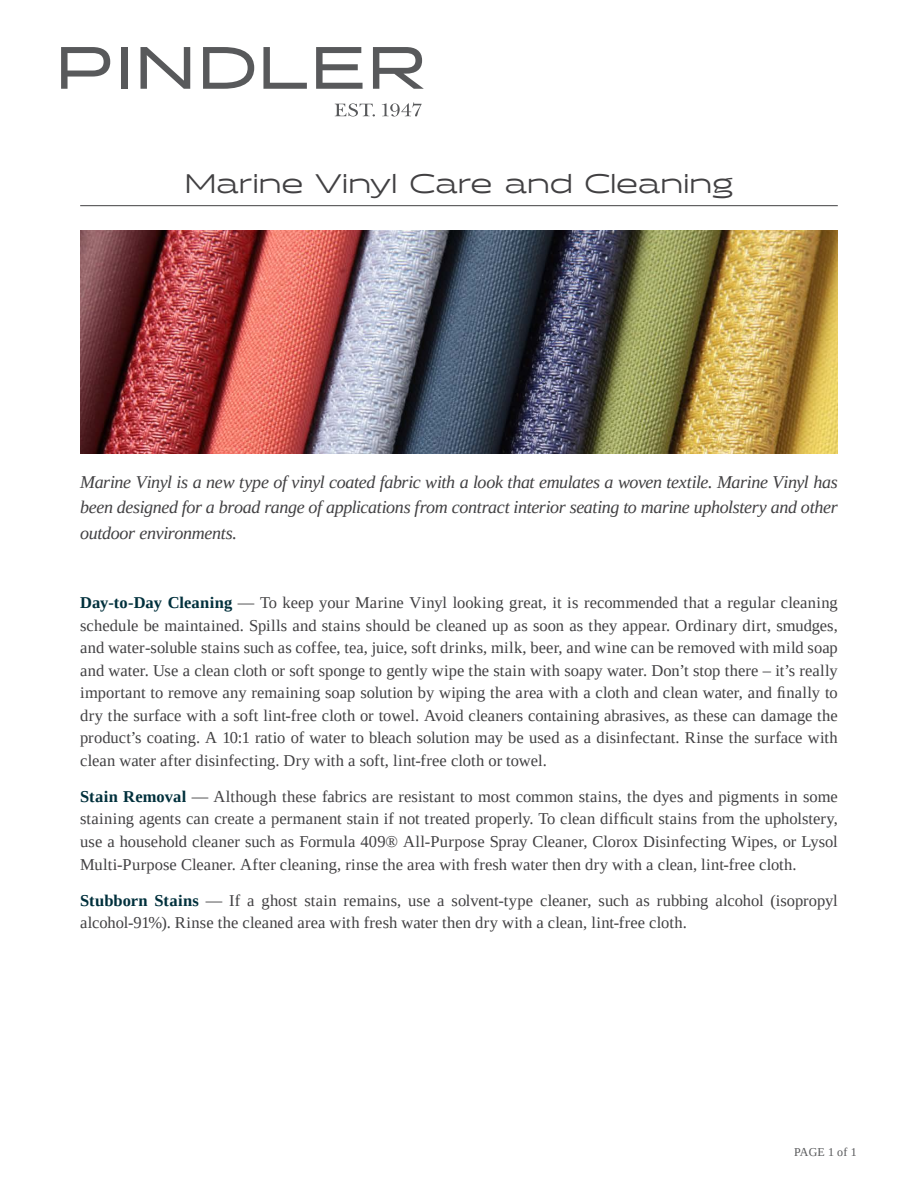
<style>
.page{position:relative;width:918px;height:1188px;background:#fff}
.page>*{position:absolute;margin:0;border:0;box-sizing:border-box;transform-origin:0 0}
.t1{font:26.85px "Halogen";letter-spacing:.005em;color:#414042}
.t2{font:italic 18px/25.5px "Tinos";letter-spacing:-.02em;color:#414042;text-align:justify}
.t3{font:16.5px/22.5px "Tinos";letter-spacing:.005em;color:#414042;text-align:justify}
.t4{font:12px "Tinos";letter-spacing:.01em;color:#58595b}
.s1{font-weight:700;color:#00303c}
</style>
<div class="page">
<svg style="left:335px;top:103px;width:40px;height:13px"></svg>
<svg style="left:382px;top:102px;width:40px;height:14px"></svg>
<svg style="left:61px;top:47px;width:49px;height:42px"></svg>
<div style="left:121px;top:47px;width:7px;height:42px;background:#58595b"></div>
<svg style="left:141px;top:47px;width:49px;height:42px"></svg>
<svg style="left:203px;top:47px;width:51px;height:42px"></svg>
<svg style="left:263px;top:47px;width:44px;height:42px"></svg>
<svg style="left:316px;top:47px;width:47px;height:42px"></svg>
<svg style="left:373px;top:47px;width:51px;height:42px"></svg>
<hr style="left:80px;top:205px;width:758px;height:1px;background:#414042">
<img style="left:80px;top:230px;width:758px;height:224px">
<h1 class="t1" style="left:185px;top:167px;width:549px">Marine Vinyl Care and Cleaning</h1>
<p class="t2" style="left:80px;top:469px;width:759px">Marine Vinyl is a new type of vinyl coated fabric with a look that emulates a woven textile. Marine Vinyl has been designed for a broad range of applications from contract interior seating to marine upholstery and other outdoor environments.</p>
<p class="t3" style="left:80px;top:592px;width:759px"><span class="s1">Day-to-Day Cleaning</span> — To keep your Marine Vinyl looking great, it is recommended that a regular cleaning schedule be maintained. Spills and stains should be cleaned up as soon as they appear. Ordinary dirt, smudges, and water-soluble stains such as coffee, tea, juice, soft drinks, milk, beer, and wine can be removed with mild soap and water. Use a clean cloth or soft sponge to gently wipe the stain with soapy water. Don’t stop there – it’s really important to remove any remaining soap solution by wiping the area with a cloth and clean water, and finally to dry the surface with a soft lint-free cloth or towel. Avoid cleaners containing abrasives, as these can damage the product’s coating. A 10:1 ratio of water to bleach solution may be used as a disinfectant. Rinse the surface with clean water after disinfecting. Dry with a soft, lint-free cloth or towel.</p>
<p class="t3" style="left:80px;top:785px;width:759px"><span class="s1">Stain Removal</span> — Although these fabrics are resistant to most common stains, the dyes and pigments in some staining agents can create a permanent stain if not treated properly. To clean difficult stains from the upholstery, use a household cleaner such as Formula 409® All-Purpose Spray Cleaner, Clorox Disinfecting Wipes, or Lysol Multi-Purpose Cleaner. After cleaning, rinse the area with fresh water then dry with a clean, lint-free cloth.</p>
<p class="t3" style="left:80px;top:889px;width:759px"><span class="s1">Stubborn Stains</span> — If a ghost stain remains, use a solvent-type cleaner, such as rubbing alcohol (isopropyl alcohol-91%). Rinse the cleaned area with fresh water then dry with a clean, lint-free cloth.</p>
<p class="t4" style="left:794px;top:1144px;width:64px">PAGE 1 of 1</p>
</div>
